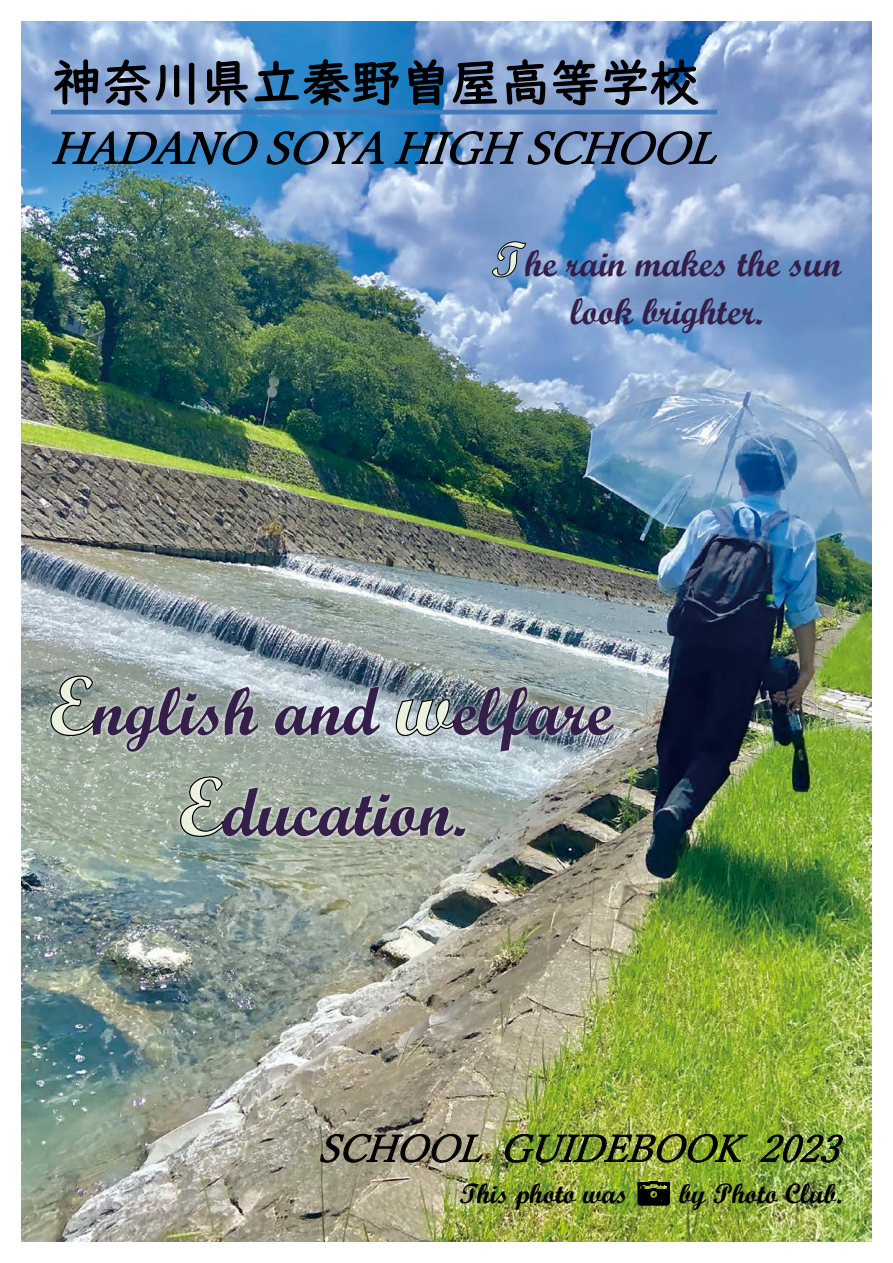
<style>
.page{position:relative;width:893px;height:1263px;background:#fff}
.page>*{position:absolute;margin:0;border:0;box-sizing:border-box;transform-origin:0 0}
.t1{font:68.4px/100.8px "Script MT Bold";color:#331f49;text-align:center}
.t2{font:49.8px "UD Digi Kyokasho NK R";color:#000}
.t3{font:italic 43.65px "Yu Mincho";color:#000}
.t4{font:37.35px/48px "Script MT Bold";color:#331f49}
.t5{font:italic 37.35px "Yu Mincho";color:#000}
.t6{font:28.05px "Script MT Bold";color:#000}
</style>
<div class="page">
<img style="left:21px;top:21px;width:851px;height:1221px">
<svg style="left:318px;top:1133px;width:173px;height:30px;background:#8b8570"></svg>
<img style="left:759px;top:1134px;width:87px;height:29px">
<img style="left:92px;top:21px;width:186px;height:412px">
<svg style="left:46px;top:58px;width:149px;height:121px;background:#648bb5"></svg>
<svg style="left:206px;top:21px;width:520px;height:158px;background:#618cba"></svg>
<hr style="left:51px;top:110px;width:666px;height:4px;background:#407abb">
<img style="left:38px;top:664px;width:587px;height:195px">
<img style="left:44px;top:669px;width:576px;height:190px">
<svg style="left:50px;top:675px;width:45px;height:62px;background:#9da69c"></svg>
<svg style="left:395px;top:698px;width:60px;height:39px;background:#a8b0ae"></svg>
<svg style="left:179px;top:776px;width:45px;height:61px;background:#a2ada0"></svg>
<svg style="left:492px;top:241px;width:34px;height:36px"></svg>
<img style="left:500px;top:1122px;width:250px;height:84px">
<h2 class="t2" style="left:52px;top:54px;width:649px">神奈川県立秦野曽屋高等学校</h2>
<p class="t3" style="left:50px;top:108px;width:690px">HADANO SOYA HIGH SCHOOL</p>
<p class="t4" style="left:570px;top:239px;width:273px;text-indent:-45px">he rain makes the sun look brighter.</p>
<h1 class="t1" style="left:92px;top:660px;width:522px">nglish and elfare ducation.</h1>
<p class="t5" style="left:317px;top:1114px;width:543px">SCHOOL GUIDEBOOK 2023</p>
<p class="t6" style="left:459px;top:1176px;width:170px">This photo was</p>
<p class="t6" style="left:679px;top:1176px;width:164px">by Photo Club.</p>
</div>
